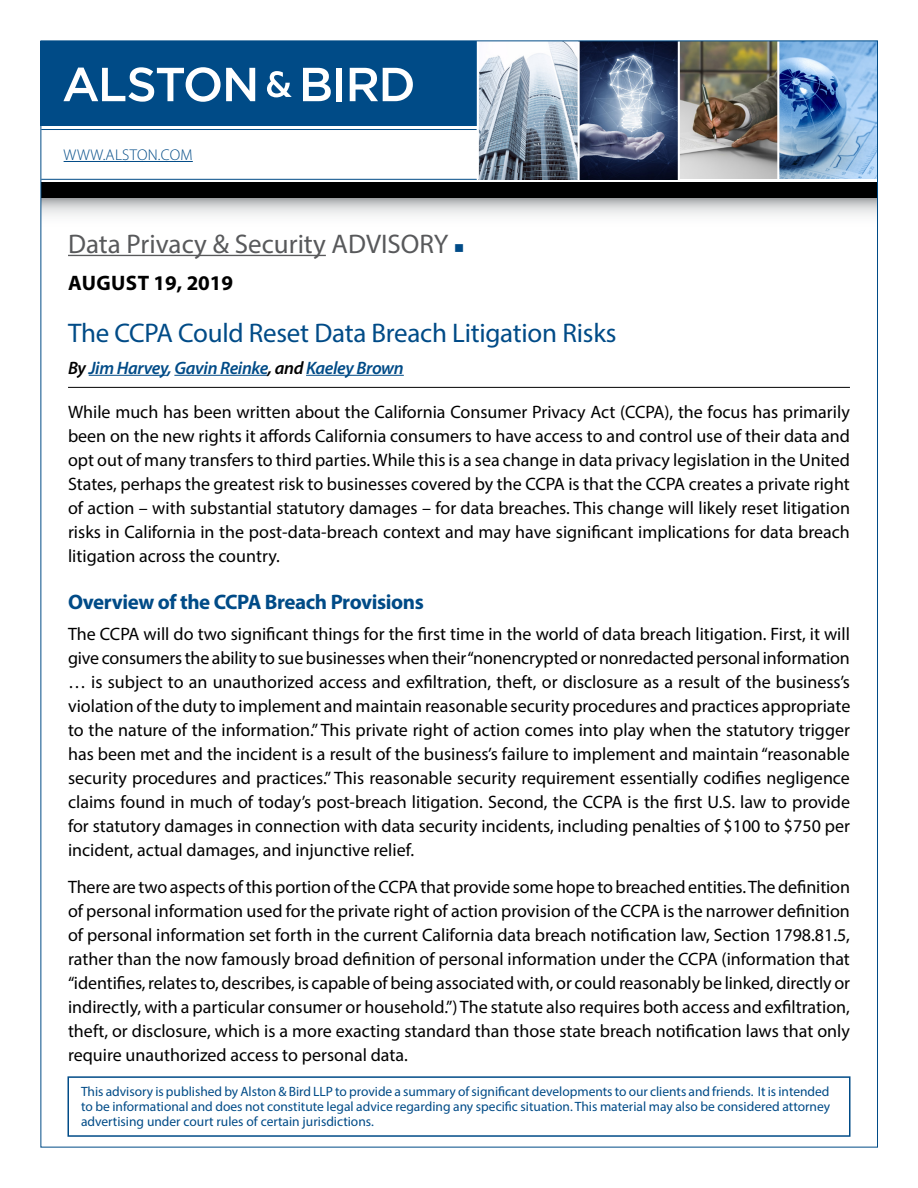
<style>
.page{position:relative;width:918px;height:1188px;background:#fff}
.page>*{position:absolute;margin:0;border:0;box-sizing:border-box;transform-origin:0 0}
.t1{font:27px "Myriad Pro";letter-spacing:-.01em;color:#004b87}
.t2{font:27px "Myriad Pro";color:#58595b}
.t3{font:700 21px "Myriad Pro";letter-spacing:-.02em;color:#004b87}
.t4{font:700 21px "Myriad Pro";color:#000}
.t5{font:18px/24px "Myriad Pro";color:#000;text-align:justify}
.t6{font:italic 600 18px "Myriad Pro";letter-spacing:-.02em;color:#004b87}
.t7{font:300 15.6px "Myriad Pro";letter-spacing:.02em;color:#004b87}
.t8{font:13.5px/15px "Myriad Pro";color:#004b87;text-align:justify}
.s1{color:#004b87}
.s2{color:#000}
</style>
<div class="page">
<svg style="left:42px;top:198px;width:834px;height:18px"></svg>
<div style="left:40px;top:41px;width:836px;height:85px;background:#004b87"></div>
<hr style="left:41px;top:129px;width:436px;height:1px;background:#004b87">
<hr style="left:41px;top:179px;width:436px;height:1px;background:#004b87">
<div style="left:41px;top:182px;width:837px;height:16px;background:#000"></div>
<img style="left:479px;top:42px;width:397px;height:137px">
<hr style="left:578px;top:41px;width:2px;height:139px;background:#fff">
<hr style="left:678px;top:41px;width:2px;height:139px;background:#fff">
<hr style="left:777px;top:41px;width:2px;height:139px;background:#fff">
<hr style="left:477px;top:40px;width:2px;height:139px;background:#fff">
<svg style="left:63px;top:67px;width:192px;height:35px"></svg>
<svg style="left:267px;top:71px;width:25px;height:26px"></svg>
<svg style="left:303px;top:68px;width:28px;height:33px"></svg>
<div style="left:336px;top:68px;width:6px;height:33px;background:#fff"></div>
<svg style="left:350px;top:68px;width:63px;height:33px"></svg>
<hr style="left:64px;top:161px;width:129px;height:1px;background:#004b87">
<div style="left:68px;top:1076px;width:782px;height:61px;border:2px solid #004b87"></div>
<hr style="left:68px;top:255px;width:258px;height:1px;background:#58595b">
<hr style="left:68px;top:387px;width:782px;height:1px;background:#000">
<hr style="left:89px;top:375px;width:79px;height:1px;background:#004b87">
<hr style="left:174px;top:375px;width:94px;height:1px;background:#004b87">
<hr style="left:306px;top:375px;width:98px;height:1px;background:#004b87">
<p class="t7" style="left:64px;top:145px;width:131px">WWW.ALSTON.COM</p>
<h1 class="t2" style="left:68px;top:227px;width:398px">Data Privacy &amp; Security ADVISORY <span class="s1">■</span></h1>
<p class="t4" style="left:68px;top:269px;width:167px">AUGUST 19, 2019</p>
<h1 class="t1" style="left:68px;top:316px;width:550px">The CCPA Could Reset Data Breach Litigation Risks</h1>
<p class="t6" style="left:68px;top:356px;width:337px"><span class="s2">By</span> Jim Harvey, Gavin Reinke<span class="s2">, and</span> Kaeley Brown</p>
<p class="t5" style="left:68px;top:399px;width:784px">While much has been written about the California Consumer Privacy Act (CCPA), the focus has primarily been on the new rights it affords California consumers to have access to and control use of their data and opt out of many transfers to third parties. While this is a sea change in data privacy legislation in the United States, perhaps the greatest risk to businesses covered by the CCPA is that the CCPA creates a private right of action – with substantial statutory damages – for data breaches. This change will likely reset litigation risks in California in the post-data-breach context and may have significant implications for data breach litigation across the country.</p>
<p class="t3" style="left:68px;top:588px;width:357px">Overview of the CCPA Breach Provisions</p>
<p class="t5" style="left:68px;top:621px;width:784px">The CCPA will do two significant things for the first time in the world of data breach litigation. First, it will give consumers the ability to sue businesses when their “nonencrypted or nonredacted personal information … is subject to an unauthorized access and exfiltration, theft, or disclosure as a result of the business’s violation of the duty to implement and maintain reasonable security procedures and practices appropriate to the nature of the information.” This private right of action comes into play when the statutory trigger has been met and the incident is a result of the business’s failure to implement and maintain “reasonable security procedures and practices.” This reasonable security requirement essentially codifies negligence claims found in much of today’s post-breach litigation. Second, the CCPA is the first U.S. law to provide for statutory damages in connection with data security incidents, including penalties of $100 to $750 per incident, actual damages, and injunctive relief.</p>
<p class="t5" style="left:68px;top:875px;width:784px">There are two aspects of this portion of the CCPA that provide some hope to breached entities. The definition of personal information used for the private right of action provision of the CCPA is the narrower definition of personal information set forth in the current California data breach notification law, Section 1798.81.5, rather than the now famously broad definition of personal information under the CCPA (information that “identifies, relates to, describes, is capable of being associated with, or could reasonably be linked, directly or indirectly, with a particular consumer or household.”) The statute also requires both access and exfiltration, theft, or disclosure, which is a more exacting standard than those state breach notification laws that only require unauthorized access to personal data.</p>
<p class="t8" style="left:81px;top:1084px;width:751px">This advisory is published by Alston &amp; Bird LLP to provide a summary of significant developments to our clients and friends. It is intended to be informational and does not constitute legal advice regarding any specific situation. This material may also be considered attorney advertising under court rules of certain jurisdictions.</p>
</div>
